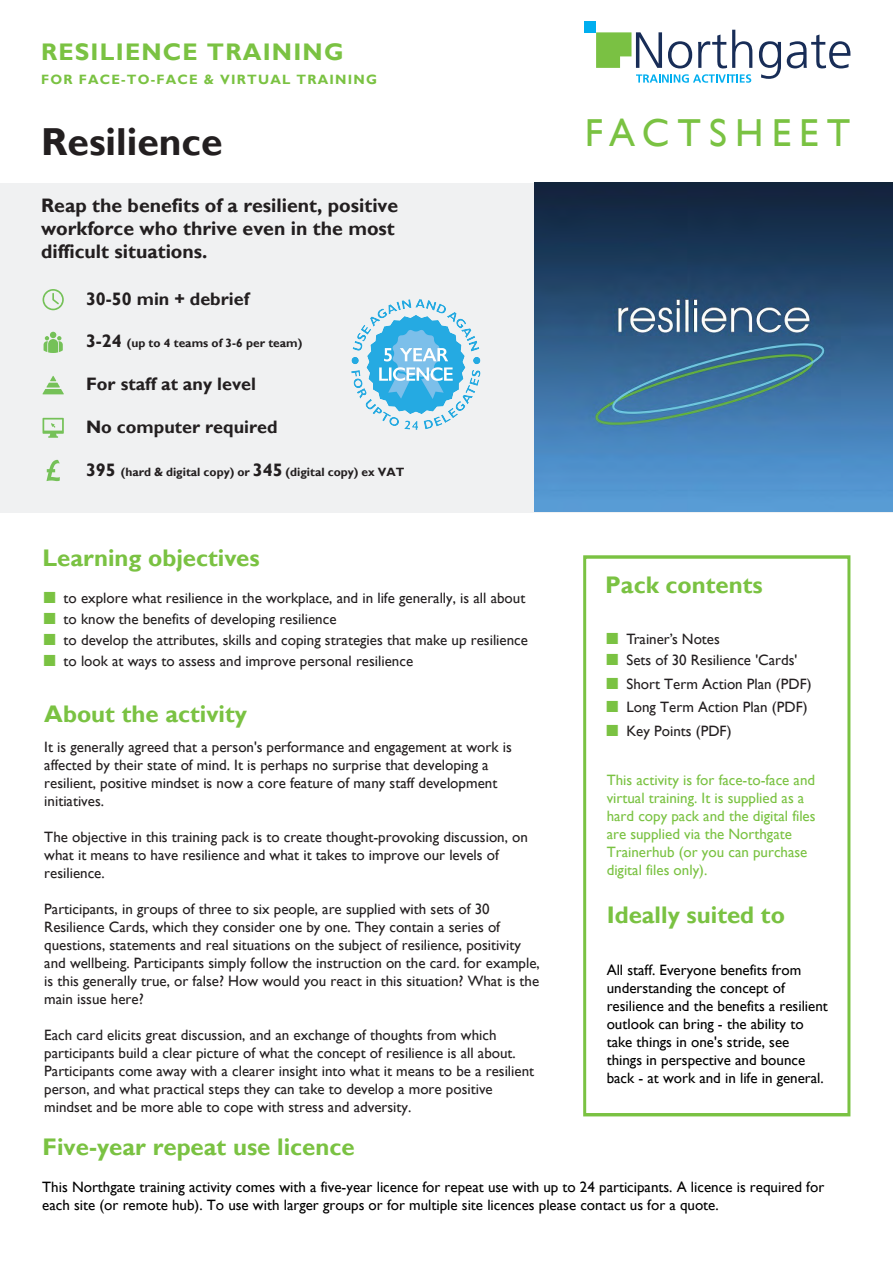
<style>
.page{position:relative;width:893px;height:1263px;background:#fff}
.page>*{position:absolute;margin:0;border:0;box-sizing:border-box;transform-origin:0 0}
.t1{font:700 39px "Gill Sans";color:#231f20}
.t2{font:39px "Gill Sans";letter-spacing:.21em;color:#7ac242}
.t3{font:700 24px "Gill Sans";color:#7ac242}
.t4{font:700 24px "Gill Sans";letter-spacing:.05em;color:#7ac242}
.t5{font:700 19.5px/23.4px "Gill Sans";color:#231f20}
.t6{font:700 18px "Gill Sans";color:#231f20}
.t7{font:15px/18px "Gill Sans";color:#231f20}
.t8{font:15px/18px "Gill Sans";color:#000}
.t9{font:15px/18px "Gill Sans";color:#7ac242}
.t10{font:700 13.5px "Gill Sans";letter-spacing:.09em;color:#7ac242}
.t11{font:700 12px "Gill Sans";color:#231f20}
.s1{font-size:18px}
.s2{font-family:"Arial";font-size:24px;color:#7ac242}
</style>
<div class="page">
<div style="left:583px;top:555px;width:267px;height:561px;border:3px solid #7ac242"></div>
<div style="left:0;top:183px;width:893px;height:329px;background:#f0f1f2"></div>
<svg style="left:668px;top:41px;width:24px;height:27px"></svg>
<svg style="left:698px;top:30px;width:54px;height:38px"></svg>
<svg style="left:759px;top:41px;width:22px;height:38px"></svg>
<svg style="left:787px;top:35px;width:63px;height:33px"></svg>
<svg style="left:596px;top:32px;width:66px;height:36px"></svg>
<div style="left:585px;top:21px;width:11px;height:11px;background:#00aeef"></div>
<svg style="left:636px;top:74px;width:115px;height:9px"></svg>
<svg style="left:44px;top:332px;width:19px;height:21px"></svg>
<svg style="left:43px;top:376px;width:21px;height:18px"></svg>
<svg style="left:43px;top:418px;width:21px;height:20px"></svg>
<svg style="left:43px;top:289px;width:21px;height:21px"></svg>
<svg style="left:47px;top:460px;width:13px;height:21px"></svg>
<img style="left:534px;top:183px;width:359px;height:328px">
<img style="left:351px;top:299px;width:130px;height:131px">
<h2 class="t4" style="left:41px;top:38px;width:304px">RESILIENCE TRAINING</h2>
<p class="t10" style="left:41px;top:72px;width:338px">FOR FACE-TO-FACE &amp; VIRTUAL TRAINING</p>
<h1 class="t1" style="left:41px;top:118px;width:183px">Resilience</h1>
<p class="t5" style="left:41px;top:194px;width:359px">Reap the benefits of a resilient, positive workforce who thrive even in the most difficult situations.</p>
<p class="t6" style="left:86px;top:288px;width:165px">30-50 min + debrief</p>
<p class="t11" style="left:86px;top:336px;width:218px"><span class="s1">3-24</span> (up to 4 teams of 3-6 per team)</p>
<p class="t6" style="left:86px;top:373px;width:171px">For staff at any level</p>
<p class="t6" style="left:86px;top:416px;width:193px">No computer required</p>
<p class="t11" style="left:86px;top:464px;width:320px"><span class="s1">395</span> (hard &amp; digital copy) or <span class="s1">345</span> (digital copy) ex VAT</p>
<p class="t2" style="left:585px;top:111px;width:267px">FACTSHEET</p>
<p class="t3" style="left:43px;top:543px;width:219px">Learning objectives</p>
<p class="t7" style="left:42px;top:589px;width:484px"><span class="s2">■</span> to explore what resilience in the workplace, and in life generally, is all about</p>
<p class="t7" style="left:42px;top:610px;width:296px"><span class="s2">■</span> to know the benefits of developing resilience</p>
<p class="t7" style="left:42px;top:631px;width:487px"><span class="s2">■</span> to develop the attributes, skills and coping strategies that make up resilience</p>
<p class="t7" style="left:42px;top:652px;width:372px"><span class="s2">■</span> to look at ways to assess and improve personal resilience</p>
<p class="t3" style="left:605px;top:571px;width:159px">Pack contents</p>
<p class="t7" style="left:605px;top:630px;width:116px"><span class="s2">■</span> Trainer’s Notes</p>
<p class="t7" style="left:605px;top:651px;width:194px"><span class="s2">■</span> Sets of 30 Resilience 'Cards'</p>
<p class="t7" style="left:605px;top:675px;width:208px"><span class="s2">■</span> Short Term Action Plan (PDF)</p>
<p class="t7" style="left:605px;top:698px;width:204px"><span class="s2">■</span> Long Term Action Plan (PDF)</p>
<p class="t7" style="left:605px;top:722px;width:128px"><span class="s2">■</span> Key Points (PDF)</p>
<h2 class="t3" style="left:44px;top:700px;width:204px">About the activity</h2>
<p class="t7" style="left:44px;top:738px;width:469px">It is generally agreed that a person's performance and engagement at work is affected by their state of mind. It is perhaps no surprise that developing a resilient, positive mindset is now a core feature of many staff development initiatives.</p>
<p class="t7" style="left:44px;top:828px;width:485px">The objective in this training pack is to create thought-provoking discussion, on what it means to have resilience and what it takes to improve our levels of resilience.</p>
<p class="t7" style="left:44px;top:900px;width:497px">Participants, in groups of three to six people, are supplied with sets of 30<br>Resilience Cards, which they consider one by one. They contain a series of questions, statements and real situations on the subject of resilience, positivity and wellbeing. Participants simply follow the instruction on the card. for example, is this generally true, or false? How would you react in this situation? What is the main issue here?</p>
<p class="t7" style="left:44px;top:1026px;width:491px">Each card elicits great discussion, and an exchange of thoughts from which participants build a clear picture of what the concept of resilience is all about.<br>Participants come away with a clearer insight into what it means to be a resilient person, and what practical steps they can take to develop a more positive mindset and be more able to cope with stress and adversity.</p>
<h2 class="t3" style="left:43px;top:1132px;width:314px">Five-year repeat use licence</h2>
<p class="t8" style="left:42px;top:1178px;width:783px">This Northgate training activity comes with a five-year licence for repeat use with up to 24 participants. A licence is required for each site (or remote hub). To use with larger groups or for multiple site licences please contact us for a quote.</p>
<p class="t9" style="left:607px;top:771px;width:210px">This activity is for face-to-face and virtual training. It is supplied as a hard copy pack and the digital files are supplied via the Northgate<br>Trainerhub (or you can purchase digital files only).</p>
<h2 class="t3" style="left:607px;top:900px;width:180px">Ideally suited to</h2>
<p class="t8" style="left:607px;top:961px;width:223px">All staff. Everyone benefits from understanding the concept of resilience and the benefits a resilient outlook can bring - the ability to take things in one's stride, see things in perspective and bounce back - at work and in life in general.</p>
</div>
